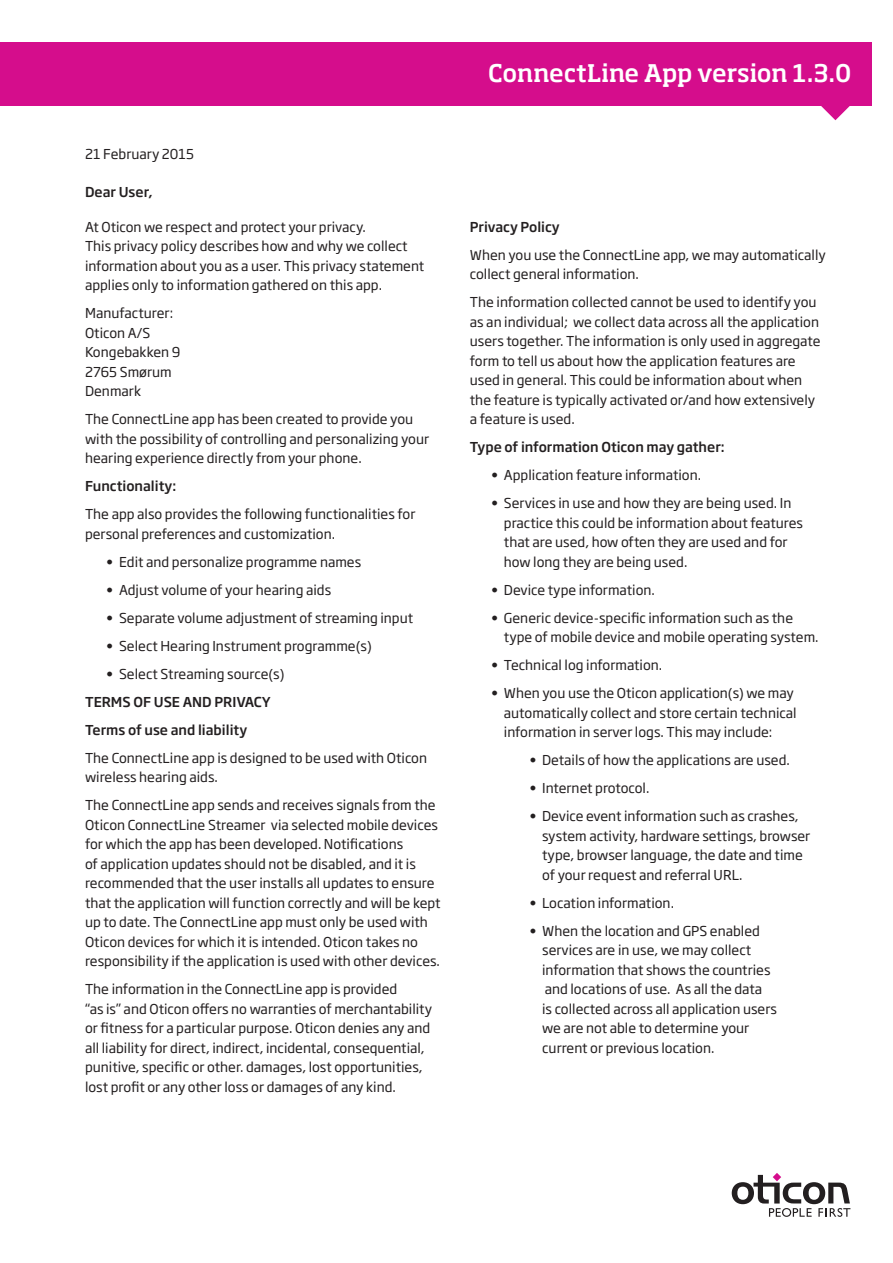
<style>
.page{position:relative;width:893px;height:1263px;background:#fff}
.page>*{position:absolute;margin:0;border:0;box-sizing:border-box;transform-origin:0 0}
.t1{font:500 24px "Soho Pro";letter-spacing:-.005em;color:#fff}
.t2{font:13.5px/19.5px "Soho Gothic Pro";color:#231f20}
.t3{font:500 13.5px/28px "Soho Gothic Pro";color:#231f20}
</style>
<div class="page">
<div style="left:0;top:43px;width:872px;height:63px;background:#d50d8c"></div>
<svg style="left:821px;top:106px;width:29px;height:14px"></svg>
<svg style="left:732px;top:1173px;width:118px;height:44px"></svg>
<p class="t2" style="left:85px;top:144px;width:110px">21 February 2015</p>
<p class="t3" style="left:85px;top:177px;width:69px">Dear User,</p>
<p class="t2" style="left:85px;top:216px;width:341px">At Oticon we respect and protect your privacy.<br>This privacy policy describes how and why we collect information about you as a user. This privacy statement applies only to information gathered on this app.</p>
<p class="t2" style="left:85px;top:303px;width:97px">Manufacturer:<br>Oticon A/S<br>Kongebakken 9<br>2765 Smørum<br>Denmark</p>
<p class="t2" style="left:85px;top:409px;width:346px">The ConnectLine app has been created to provide you with the possibility of controlling and personalizing your hearing experience directly from your phone.</p>
<p class="t3" style="left:85px;top:471px;width:93px">Functionality:</p>
<p class="t2" style="left:85px;top:504px;width:332px">The app also provides the following functionalities for personal preferences and customization.</p>
<p class="t2" style="left:106px;top:551px;width:256px">• Edit and personalize programme names</p>
<p class="t2" style="left:106px;top:579px;width:226px">• Adjust volume of your hearing aids</p>
<p class="t2" style="left:106px;top:607px;width:308px">• Separate volume adjustment of streaming input</p>
<p class="t2" style="left:106px;top:635px;width:267px">• Select Hearing Instrument programme(s)</p>
<p class="t2" style="left:106px;top:663px;width:180px">• Select Streaming source(s)</p>
<p class="t3" style="left:85px;top:687px;width:187px">TERMS OF USE AND PRIVACY<br>Terms of use and liability</p>
<p class="t2" style="left:85px;top:747px;width:344px">The ConnectLine app is designed to be used with Oticon wireless hearing aids.</p>
<p class="t2" style="left:85px;top:795px;width:357px">The ConnectLine app sends and receives signals from the Oticon ConnectLine Streamer via selected mobile devices for which the app has been developed. Notifications<br>of application updates should not be disabled, and it is recommended that the user installs all updates to ensure that the application will function correctly and will be kept up to date. The ConnectLine app must only be used with Oticon devices for which it is intended. Oticon takes no responsibility if the application is used with other devices.</p>
<p class="t2" style="left:85px;top:979px;width:349px">The information in the ConnectLine app is provided<br>“as is” and Oticon offers no warranties of merchantability or fitness for a particular purpose. Oticon denies any and all liability for direct, indirect, incidental, consequential, punitive, specific or other. damages, lost opportunities, lost profit or any other loss or damages of any kind.</p>
<h1 class="t1" style="left:488px;top:57px;width:365px">ConnectLine App version 1.3.0</h1>
<p class="t3" style="left:470px;top:212px;width:91px">Privacy Policy</p>
<p class="t2" style="left:470px;top:244px;width:357px">When you use the ConnectLine app, we may automatically collect general information.</p>
<p class="t2" style="left:470px;top:292px;width:352px">The information collected cannot be used to identify you as an individual; we collect data across all the application users together. The information is only used in aggregate form to tell us about how the application features are used in general. This could be information about when the feature is typically activated or/and how extensively a feature is used.</p>
<p class="t3" style="left:470px;top:432px;width:256px">Type of information Oticon may gather:</p>
<p class="t2" style="left:491px;top:465px;width:212px">• Application feature information.</p>
<p class="t2" style="left:504px;top:493px;width:301px;text-indent:-13px">• Services in use and how they are being used. In practice this could be information about features that are used, how often they are used and for how long they are being used.</p>
<p class="t2" style="left:491px;top:579px;width:165px">• Device type information.</p>
<p class="t2" style="left:504px;top:607px;width:316px;text-indent:-13px">• Generic device-specific information such as the type of mobile device and mobile operating system.</p>
<p class="t2" style="left:491px;top:654px;width:173px">• Technical log information.</p>
<p class="t2" style="left:504px;top:682px;width:294px;text-indent:-13px">• When you use the Oticon application(s) we may automatically collect and store certain technical information in server logs. This may include:</p>
<p class="t2" style="left:529px;top:749px;width:262px">• Details of how the applications are used.</p>
<p class="t2" style="left:529px;top:777px;width:121px">• Internet protocol.</p>
<p class="t2" style="left:542px;top:805px;width:270px;text-indent:-13px">• Device event information such as crashes, system activity, hardware settings, browser type, browser language, the date and time of your request and referral URL.</p>
<p class="t2" style="left:529px;top:892px;width:146px">• Location information.</p>
<p class="t2" style="left:542px;top:920px;width:236px;text-indent:-13px">• When the location and GPS enabled services are in use, we may collect information that shows the countries and locations of use. As all the data<br>is collected across all application users we are not able to determine your current or previous location.</p>
</div>
